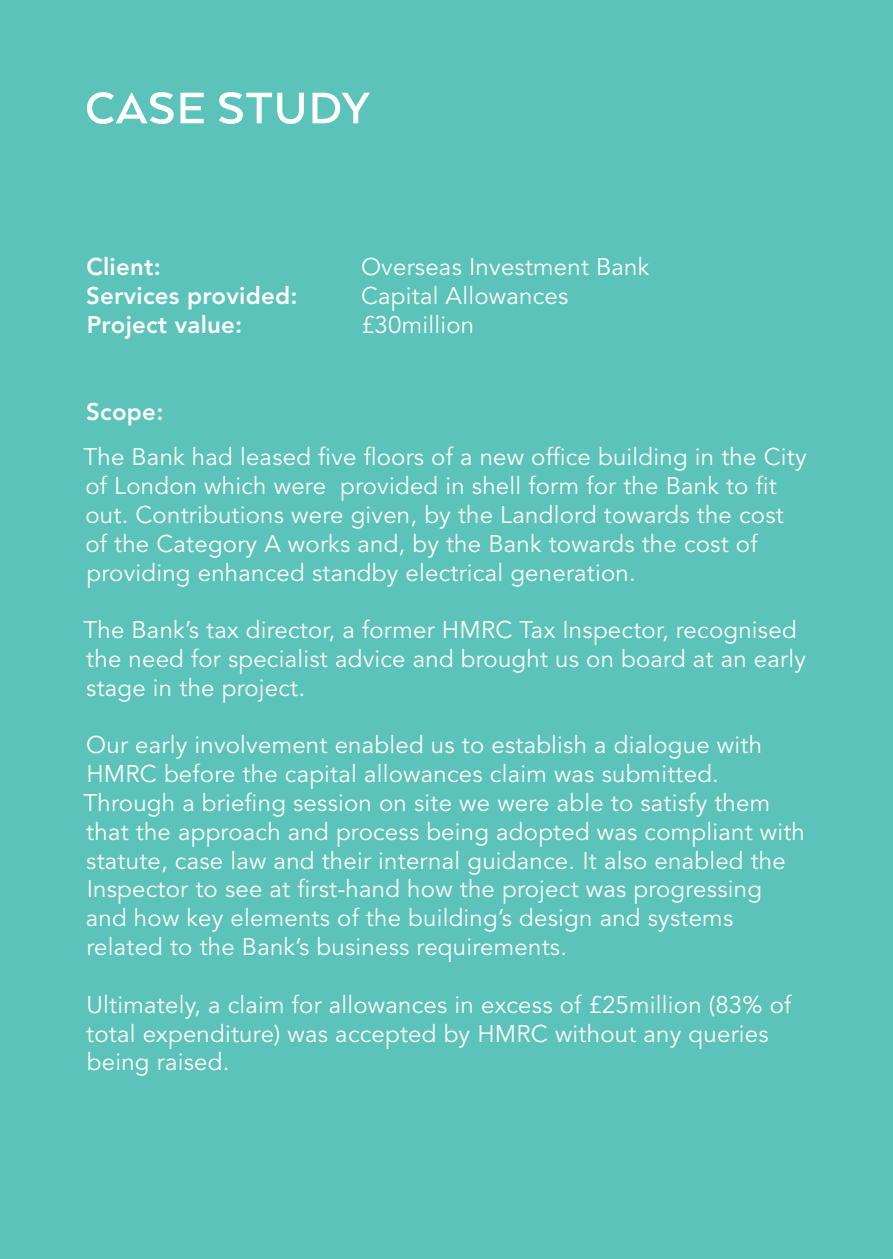
<style>
.page{position:relative;width:893px;height:1259px;background:#5bc3b9}
.page>*{position:absolute;margin:0;border:0;box-sizing:border-box;transform-origin:0 0}
.t1{font:700 51px "Arquitecta";letter-spacing:.02em;color:#fff}
.t2{font:24px/28.8px "Avenir LT Std";letter-spacing:.01em;color:#fff}
.t3{font:800 24px "Avenir LT Std";letter-spacing:.01em;color:#fff}
</style>
<div class="page">
<p class="t1" style="left:85px;top:76px;width:286px">CASE STUDY</p>
<p class="t3" style="left:86px;top:253px;width:76px">Client:</p>
<p class="t2" style="left:361px;top:253px;width:290px">Overseas Investment Bank</p>
<p class="t3" style="left:86px;top:282px;width:213px">Services provided:</p>
<p class="t2" style="left:361px;top:282px;width:209px">Capital Allowances</p>
<p class="t3" style="left:87px;top:310px;width:157px">Project value:</p>
<p class="t2" style="left:361px;top:311px;width:115px">£30million</p>
<p class="t3" style="left:86px;top:397px;width:79px">Scope:</p>
<p class="t2" style="left:84px;top:443px;width:725px">The Bank had leased five floors of a new office building in the City of London which were provided in shell form for the Bank to fit out. Contributions were given, by the Landlord towards the cost of the Category A works and, by the Bank towards the cost of providing enhanced standby electrical generation.</p>
<p class="t2" style="left:84px;top:616px;width:724px">The Bank’s tax director, a former HMRC Tax Inspector, recognised the need for specialist advice and brought us on board at an early stage in the project.</p>
<p class="t2" style="left:84px;top:731px;width:723px">Our early involvement enabled us to establish a dialogue with HMRC before the capital allowances claim was submitted.<br>Through a briefing session on site we were able to satisfy them that the approach and process being adopted was compliant with statute, case law and their internal guidance. It also enabled the Inspector to see at first-hand how the project was progressing and how key elements of the building’s design and systems related to the Bank’s business requirements.</p>
<p class="t2" style="left:86px;top:990px;width:706px">Ultimately, a claim for allowances in excess of £25million (83% of total expenditure) was accepted by HMRC without any queries being raised.</p>
</div>
